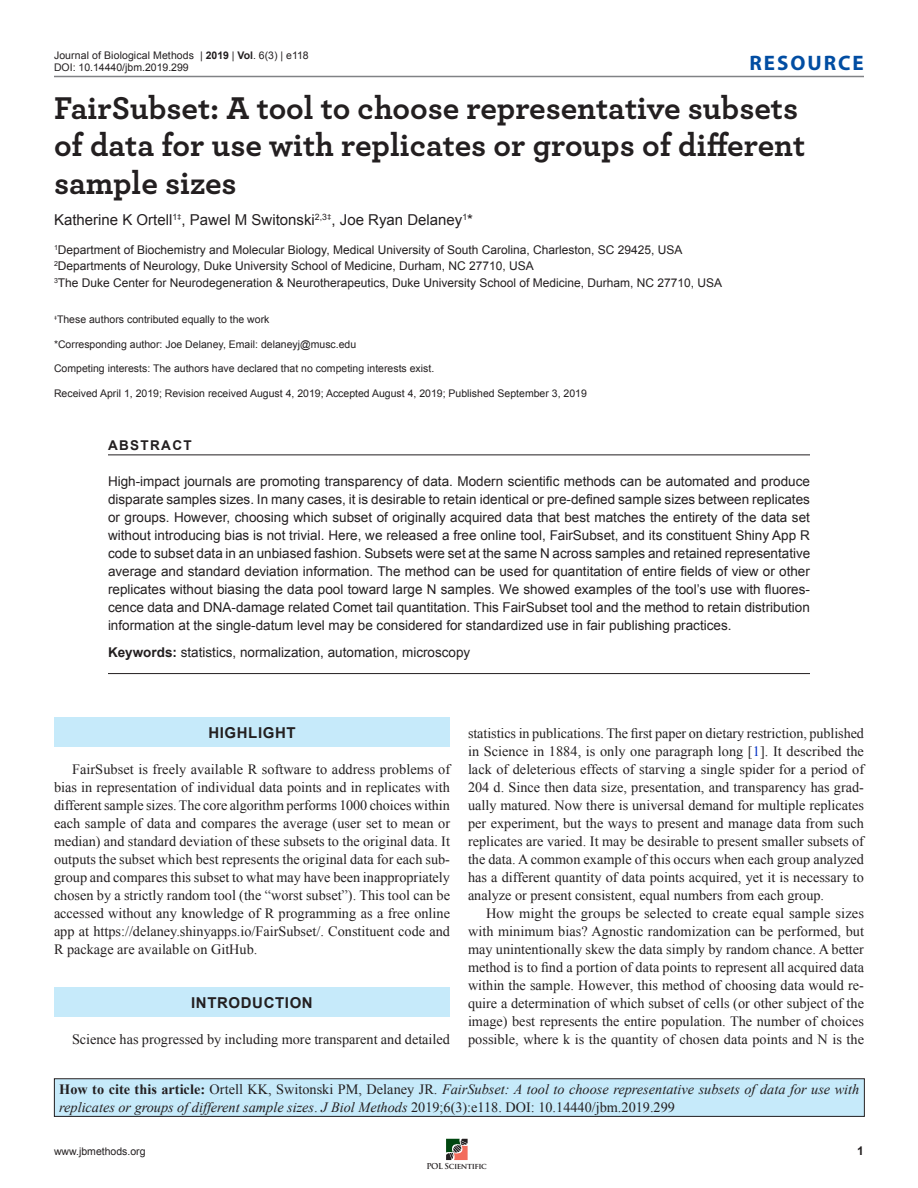
<style>
.page{position:relative;width:918px;height:1188px;background:#fff}
.page>*{position:absolute;margin:0;border:0;box-sizing:border-box;transform-origin:0 0}
.t1{font:700 33px/37.5px "Archer";color:#231f20}
.Article_Type{font:700 21px "Myriad Pro";letter-spacing:.095em;color:#014da2}
.Authors{font:15px "Arial";color:#231f20}
.Section_Header{font:700 15px "Arial";letter-spacing:.04em;color:#231f20}
.Body{font:14.25px/18px "Times New Roman";color:#231f20;text-align:justify}
.Citation{font:italic 14.25px/18px "Times New Roman";color:#231f20}
.Abstract{font:13.5px/18px "Arial";color:#231f20;text-align:justify}
.Keywords{font:13.5px "Arial";color:#231f20}
.Abstract_title{font:700 13.5px "Arial";letter-spacing:.1em;color:#231f20}
.Affiliation{font:12px/16.5px "Arial";color:#231f20}
.t2{font:700 12px "Arial";color:#231f20}
.Manuscript_info{font:10.5px/12.6px "Arial";color:#231f20}
.Competing_interests{font:10.5px "Arial";color:#231f20}
.Corresponding_author{font:10.5px "Arial";color:#231f20}
.Equal_contribution{font:10.5px "Arial";color:#231f20}
.t3{font:700 7.95px "Trajan Pro";letter-spacing:-.05em;color:#231f20}
.s1{font-weight:700}
.s2{color:#002fc4}
.s3{font-weight:700;font-style:normal}
.s4{font-style:normal}
</style>
<div class="page">
<svg style="left:446px;top:1139px;width:22px;height:21px"></svg>
<hr style="left:54px;top:76px;width:810px;height:1px;background:#808285">
<hr style="left:108px;top:454px;width:702px;height:1px;background:#231f20">
<hr style="left:108px;top:673px;width:702px;height:1px;background:#231f20">
<div style="left:54px;top:717px;width:396px;height:30px;background:#c6eafa"></div>
<div style="left:54px;top:987px;width:396px;height:30px;background:#c6eafa"></div>
<div style="left:54px;top:1079px;width:810px;height:37px;background:#c6eafa"></div>
<div style="left:54px;top:1078px;width:811px;height:39px;border:1px solid #231f20"></div>
<p class="Manuscript_info" style="left:54px;top:49px;width:256px">Journal of Biological Methods | <span class="s1">2019</span> | <span class="s1">Vol</span>. 6(3) | e118<br>DOI: 10.14440/jbm.2019.299</p>
<p class="t1" style="left:54px;top:87px;width:753px">FairSubset: A tool to choose representative subsets of data for use with replicates or groups of different sample sizes</p>
<p class="Authors" style="left:54px;top:210px;width:421px">Katherine K Ortell<sup>1</sup><sup>‡</sup>, Pawel M Switonski<sup>2,3</sup><sup>‡</sup>, Joe Ryan Delaney<sup>1</sup>*</p>
<p class="Affiliation" style="left:54px;top:241px;width:670px"><sup>1</sup>Department of Biochemistry and Molecular Biology, Medical University of South Carolina, Charleston, SC 29425, USA<br><sup>2</sup>Departments of Neurology, Duke University School of Medicine, Durham, NC 27710, USA<br><sup>3</sup>The Duke Center for Neurodegeneration &amp; Neurotherapeutics, Duke University School of Medicine, Durham, NC 27710, USA</p>
<p class="Equal_contribution" style="left:54px;top:313px;width:217px"><sup>‡</sup>These authors contributed equally to the work</p>
<p class="Corresponding_author" style="left:54px;top:337px;width:304px">*Corresponding author: Joe Delaney, Email: delaneyj@musc.edu</p>
<p class="Competing_interests" style="left:54px;top:362px;width:382px">Competing interests: The authors have declared that no competing interests exist.</p>
<p class="Manuscript_info" style="left:54px;top:387px;width:534px">Received April 1, 2019; Revision received August 4, 2019; Accepted August 4, 2019; Published September 3, 2019</p>
<p class="Article_Type" style="left:749px;top:49px;width:116px">RESOURCE</p>
<p class="Abstract_title" style="left:108px;top:436px;width:85px">ABSTRACT</p>
<p class="Abstract" style="left:108px;top:472px;width:704px">High-impact journals are promoting transparency of data. Modern scientific methods can be automated and produce disparate samples sizes. In many cases, it is desirable to retain identical or pre-defined sample sizes between replicates or groups. However, choosing which subset of originally acquired data that best matches the entirety of the data set without introducing bias is not trivial. Here, we released a free online tool, FairSubset, and its constituent Shiny App R code to subset data in an unbiased fashion. Subsets were set at the same N across samples and retained representative average and standard deviation information. The method can be used for quantitation of entire fields of view or other replicates without biasing the data pool toward large N samples. We showed examples of the tool’s use with fluores&shy;cence data and DNA-damage related Comet tail quantitation. This FairSubset tool and the method to retain distribution information at the single-datum level may be considered for standardized use in fair publishing practices.</p>
<p class="Keywords" style="left:108px;top:643px;width:364px"><span class="s1">Keywords:</span> statistics, normalization, automation, microscopy</p>
<p class="Section_Header" style="left:208px;top:723px;width:89px">HIGHLIGHT</p>
<p class="Body" style="left:54px;top:760px;width:398px;text-indent:18px">FairSubset is freely available R software to address problems of bias in representation of individual data points and in replicates with different sample sizes. The core algorithm performs 1000 choices within each sample of data and compares the average (user set to mean or median) and standard deviation of these subsets to the original data. It outputs the subset which best represents the original data for each sub&shy;group and compares this subset to what may have been inappropriately chosen by a strictly random tool (the “worst subset”). This tool can be accessed without any knowledge of R programming as a free online app at https://delaney.shinyapps.io/FairSubset/. Constituent code and R package are available on GitHub.</p>
<p class="Body" style="left:468px;top:724px;width:398px">statistics in publications. The first paper on dietary restriction, published in Science in 1884, is only one paragraph long [<span class="s2">1</span>]. It described the lack of deleterious effects of starving a single spider for a period of 204 d. Since then data size, presentation, and transparency has grad&shy;ually matured. Now there is universal demand for multiple replicates per experiment, but the ways to present and manage data from such replicates are varied. It may be desirable to present smaller subsets of the data. A common example of this occurs when each group analyzed has a different quantity of data points acquired, yet it is necessary to analyze or present consistent, equal numbers from each group.</p>
<p class="Body" style="left:468px;top:904px;width:398px;text-indent:18px">How might the groups be selected to create equal sample sizes with minimum bias? Agnostic randomization can be performed, but may unintentionally skew the data simply by random chance. A better method is to find a portion of data points to represent all acquired data within the sample. However, this method of choosing data would re&shy;quire a determination of which subset of cells (or other subject of the image) best represents the entire population. The number of choices possible, where k is the quantity of chosen data points and N is the</p>
<p class="Citation" style="left:59px;top:1079px;width:802px"><span class="s3">How to cite this article:</span> <span class="s4">Ortell KK, Switonski PM, Delaney JR.</span> FairSubset: A tool to choose representative subsets of data for use with replicates or groups of different sample sizes<span class="s4">.</span> J Biol Methods <span class="s4">2019;6(3):e118. DOI: 10.14440/jbm.2019.299</span></p>
<p class="Section_Header" style="left:191px;top:993px;width:123px">INTRODUCTION</p>
<p class="Body" style="left:72px;top:1030px;width:380px">Science has progressed by including more transparent and detailed</p>
<p class="Manuscript_info" style="left:54px;top:1145px;width:93px">www.jbmethods.org</p>
<p class="t2" style="left:857px;top:1143px;width:8px">1</p>
<p class="t3" style="left:427px;top:1161px;width:62px">POL Scientific</p>
</div>
